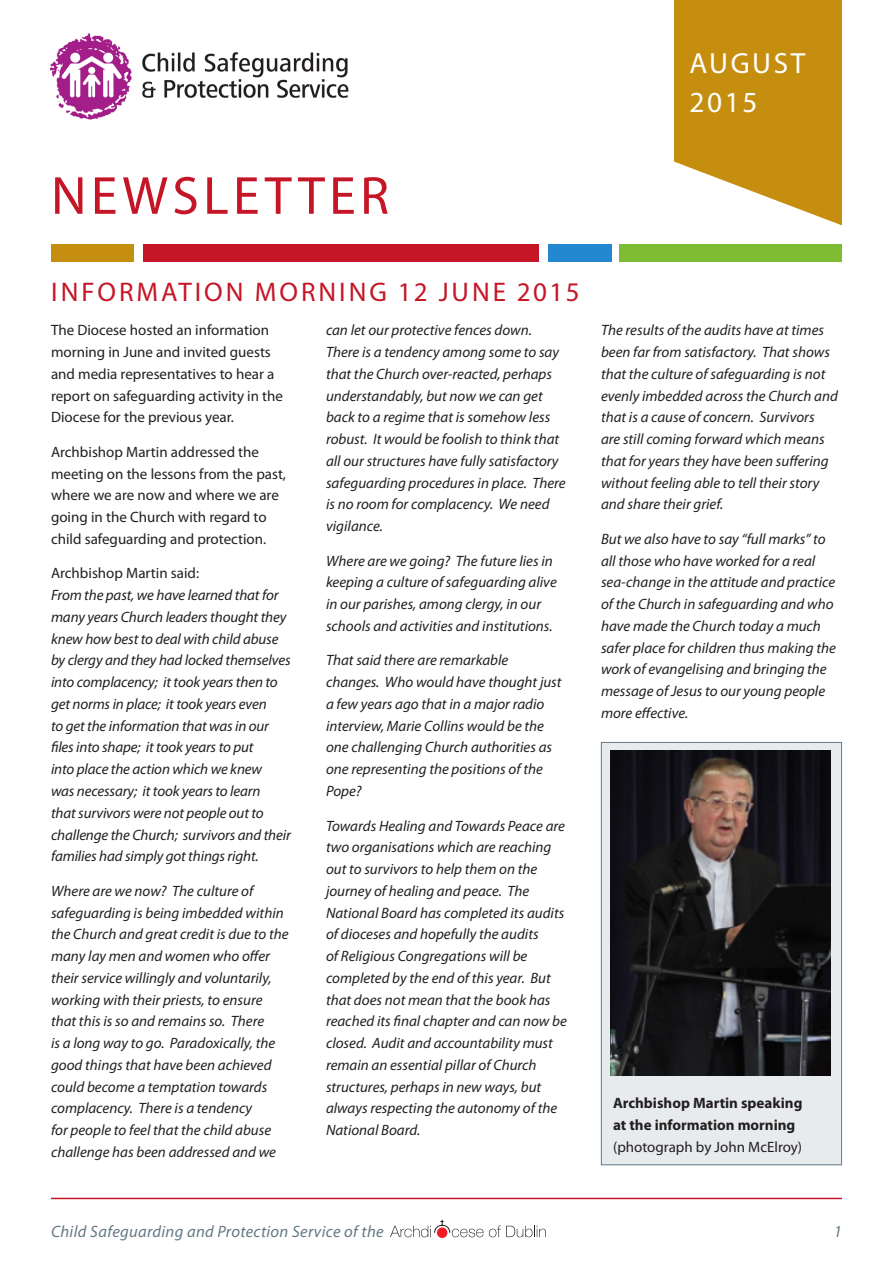
<style>
.page{position:relative;width:893px;height:1263px;background:#fff}
.page>*{position:absolute;margin:0;border:0;box-sizing:border-box;transform-origin:0 0}
.BODY_COPY{font:54px "Myriad Pro";letter-spacing:.08em;color:#c51627}
.t1{font:29.25px "Myriad Pro";letter-spacing:.09em;color:#fff}
.HEADING_1{font:27px "Myriad Pro";letter-spacing:.11em;color:#c51627}
.BODY_COPY-2{font:italic 16.5px "Myriad Pro";letter-spacing:.02em;color:#637885}
.BODY_COPY-3{font:italic 15px/21.8px "Myriad Pro";color:#231f20}
.BODY_COPY-4{font:15px/21.8px "Myriad Pro";color:#231f20}
.BODY_COPY-5{font:700 15px/21.8px "Myriad Pro";color:#231f20}
.s1{font-weight:400}
</style>
<div class="page">
<img style="left:50px;top:33px;width:299px;height:87px">
<svg style="left:674px;top:0;width:168px;height:225px;background:#cd9d30"></svg>
<div style="left:51px;top:244px;width:83px;height:17px;background:#c58e0f"></div>
<div style="left:548px;top:244px;width:64px;height:17px;background:#2388cf"></div>
<div style="left:620px;top:244px;width:222px;height:17px;background:#7ebc34"></div>
<div style="left:143px;top:244px;width:396px;height:17px;background:#c51627"></div>
<hr style="left:51px;top:1198px;width:791px;height:1px;background:#c51627">
<svg style="left:390px;top:1219px;width:93px;height:18px"></svg>
<svg style="left:489px;top:1225px;width:57px;height:12px"></svg>
<div style="left:601px;top:742px;width:241px;height:423px;background:#e8ebed;border:1px solid #637885"></div>
<img style="left:610px;top:750px;width:221px;height:326px">
<p class="BODY_COPY" style="left:51px;top:162px;width:340px">NEWSLETTER</p>
<p class="t1" style="left:689px;top:45px;width:117px">AUGUST</p>
<p class="t1" style="left:689px;top:84px;width:69px">2015</p>
<p class="HEADING_1" style="left:51px;top:275px;width:530px">INFORMATION MORNING 12 JUNE 2015</p>
<p class="BODY_COPY-4" style="left:51px;top:319px;width:234px">The Diocese hosted an information morning in June and invited guests and media representatives to hear a report on safeguarding activity in the Diocese for the previous year.</p>
<p class="BODY_COPY-4" style="left:51px;top:441px;width:237px">Archbishop Martin addressed the meeting on the lessons from the past, where we are now and where we are going in the Church with regard to child safeguarding and protection.</p>
<p class="BODY_COPY-4" style="left:51px;top:562px;width:150px">Archbishop Martin said:</p>
<p class="BODY_COPY-3" style="left:51px;top:584px;width:241px">From the past, we have learned that for many years Church leaders thought they knew how best to deal with child abuse by clergy and they had locked themselves into complacency; it took years then to get norms in place; it took years even<br>to get the information that was in our files into shape; it took years to put<br>into place the action which we knew<br>was necessary; it took years to learn<br>that survivors were not people out to challenge the Church; survivors and their families had simply got things right.</p>
<p class="BODY_COPY-3" style="left:51px;top:880px;width:239px">Where are we now? The culture of safeguarding is being imbedded within the Church and great credit is due to the many lay men and women who offer their service willingly and voluntarily, working with their priests, to ensure that this is so and remains so. There<br>is a long way to go. Paradoxically, the good things that have been achieved could become a temptation towards complacency. There is a tendency<br>for people to feel that the child abuse challenge has been addressed and we</p>
<p class="BODY_COPY-3" style="left:326px;top:319px;width:241px">can let our protective fences down.<br>There is a tendency among some to say that the Church over-reacted, perhaps understandably, but now we can get back to a regime that is somehow less robust. It would be foolish to think that all our structures have fully satisfactory safeguarding procedures in place. There is no room for complacency. We need vigilance.</p>
<p class="BODY_COPY-3" style="left:326px;top:549px;width:232px">Where are we going? The future lies in keeping a culture of safeguarding alive in our parishes, among clergy, in our schools and activities and institutions.</p>
<p class="BODY_COPY-3" style="left:326px;top:649px;width:237px">That said there are remarkable changes. Who would have thought just a few years ago that in a major radio interview, Marie Collins would be the one challenging Church authorities as one representing the positions of the<br>Pope?</p>
<p class="BODY_COPY-3" style="left:326px;top:814px;width:242px">Towards Healing and Towards Peace are two organisations which are reaching out to survivors to help them on the journey of healing and peace. The National Board has completed its audits of dioceses and hopefully the audits<br>of Religious Congregations will be completed by the end of this year. But that does not mean that the book has reached its final chapter and can now be closed. Audit and accountability must remain an essential pillar of Church structures, perhaps in new ways, but always respecting the autonomy of the National Board.</p>
<p class="BODY_COPY-3" style="left:601px;top:319px;width:238px">The results of the audits have at times been far from satisfactory. That shows that the culture of safeguarding is not evenly imbedded across the Church and that is a cause of concern. Survivors<br>are still coming forward which means that for years they have been suffering without feeling able to tell their story and share their grief.</p>
<p class="BODY_COPY-3" style="left:601px;top:528px;width:237px">But we also have to say “full marks” to all those who have worked for a real sea-change in the attitude and practice of the Church in safeguarding and who have made the Church today a much safer place for children thus making the work of evangelising and bringing the message of Jesus to our young people more effective.</p>
<p class="BODY_COPY-5" style="left:613px;top:1092px;width:191px">Archbishop Martin speaking at the information morning <span class="s1">(photograph by John McElroy)</span></p>
<p class="BODY_COPY-2" style="left:51px;top:1221px;width:334px">Child Safeguarding and Protection Service of the</p>
<p class="BODY_COPY-2" style="left:834px;top:1221px;width:10px">1</p>
</div>
